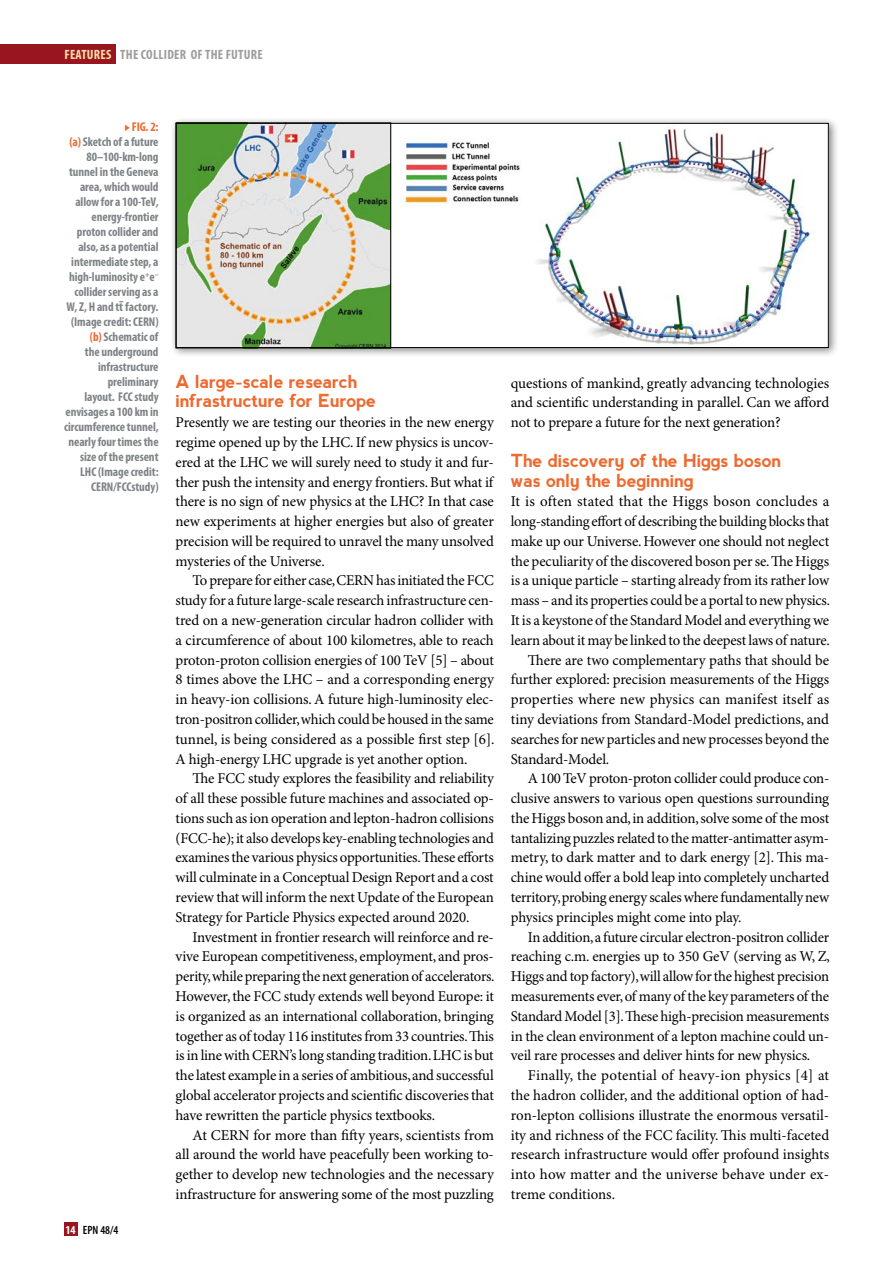
<style>
.page{position:relative;width:893px;height:1263px;background:#fff}
.page>*{position:absolute;margin:0;border:0;box-sizing:border-box;transform-origin:0 0}
.t1{font:700 18px/19.8px "nevis";letter-spacing:-.015em;color:#ed6a30}
.t2{font:15px/19.8px "Minion Pro";letter-spacing:-.01em;color:#000;text-align:justify}
.t3{font:15px "Minion Pro";letter-spacing:.015em;color:#000}
.t4{font:15px "Minion Pro";letter-spacing:.01em;color:#000}
.t5{font:700 condensed 13.5px "Myriad Pro";letter-spacing:.02em;color:#9d9d9c}
.t6{font:700 condensed 12.75px/15px "Myriad Pro";letter-spacing:-.005em;color:#7d8386;text-align:right}
.t7{font:700 condensed 12.75px/21.8px "Myriad Pro";letter-spacing:-.005em;color:#7d8386;scale:.67 1}
.t8{font:600 condensed 12px "Myriad Pro";color:#000}
.t9{font:700 condensed 12px "Myriad Pro";color:#fff}
.s1{color:#fedea9}
.s2{font-family:"Mathematical Pi Six";font-weight:400;font-stretch:normal;font-size:8.7px;color:#ed6a30}
.s3{color:#ed6a30}
</style>
<div class="page">
<div style="left:0;top:45px;width:116px;height:19px;background:#991620"></div>
<div style="left:64px;top:1222px;width:13px;height:14px;background:#991620"></div>
<div style="left:170px;top:117px;width:669px;height:241px;background:#000;opacity:.5"></div>
<img style="left:391px;top:126px;width:432px;height:220px">
<img style="left:178px;top:125px;width:211px;height:221px">
<div style="left:176px;top:123px;width:653px;height:225px;border:1px solid #000"></div>
<p class="t5" style="left:64px;top:47px;width:83px"><span class="s1">FEATURES</span> the collider</p>
<p class="t5" style="left:189px;top:47px;width:45px">ofthefuture</p>
<p class="t6" style="left:67px;top:120px;width:93px"><span class="s2">c</span> <span class="s3">FIG. 2:<br>(a)</span> Sketch of a future<br>80–100-km-long tunnel in the Geneva area, which would allow for a 100-TeV, energy-frontier proton collider and also, as a potential intermediate step, a high-luminosity e<sup>+</sup>e<sup>– </sup>collider serving as a<br>W, Z, H and tt factory.</p>
<p class="t7" style="left:71px;top:290px;width:132px;text-indent:48px">–<br>(Image credit: CERN)</p>
<p class="t6" style="left:64px;top:330px;width:96px"><span class="s3">(b)</span> Schematic of<br>the underground infrastructure preliminary<br>layout. FCC study envisages a 100 km in circumference tunnel, nearly four times the size of the present<br>LHC (Image credit:<br>CERN/FCCstudy)</p>
<p class="t9" style="left:65px;top:1223px;width:12px">14</p>
<p class="t8" style="left:83px;top:1223px;width:37px">EPN 48/4</p>
<p class="t1" style="left:176px;top:371px;width:202px">A large-scale research infrastructure for Europe</p>
<p class="t2" style="left:176px;top:413px;width:320px">Presently we are testing our theories in the new energy regime opened up by the LHC. If new physics is uncov&shy;ered at the LHC we will surely need to study it and fur&shy;ther push the intensity and energy frontiers. But what if there is no sign of new physics at the LHC? In that case new experiments at higher energies but also of greater precision will be required to unravel the many unsolved mysteries of the Universe.</p>
<p class="t2" style="left:176px;top:571px;width:321px;text-indent:17px">To prepare for either case, CERN has initiated the FCC study for a future large-scale research infrastructure cen&shy;tred on a new-generation circular hadron collider with a circumference of about 100 kilometres, able to reach proton-proton collision energies of 100 TeV [5] – about 8 times above the LHC – and a corresponding energy in heavy-ion collisions. A future high-luminosity elec&shy;tron-positron collider, which could be housed in the same tunnel, is being considered as a possible first step [6].<br>A high-energy LHC upgrade is yet another option.</p>
<p class="t2" style="left:176px;top:769px;width:320px;text-indent:17px">The FCC study explores the feasibility and reliability of all these possible future machines and associated op&shy;tions such as ion operation and lepton-hadron collisions (FCC-he); it also develops key-enabling technologies and examines the various physics opportunities. These efforts will culminate in a Conceptual Design Report and a cost review that will inform the next Update of the European Strategy for Particle Physics expected around 2020.</p>
<p class="t2" style="left:176px;top:927px;width:321px;text-indent:17px">Investment in frontier research will reinforce and re&shy;vive European competitiveness, employment, and pros&shy;perity, while preparing the next generation of accelerators.<br>However, the FCC study extends well beyond Europe: it is organized as an international collaboration, bringing together as of today 116 institutes from 33 countries. This is in line with CERN’s long standing tradition. LHC is but the latest example in a series of ambitious, and successful global accelerator projects and scientific discoveries that have rewritten the particle physics textbooks.</p>
<p class="t2" style="left:176px;top:1125px;width:320px;text-indent:17px">At CERN for more than fifty years, scientists from all around the world have peacefully been working to&shy;gether to develop new technologies and the necessary infrastructure for answering some of the most puzzling</p>
<p class="t2" style="left:511px;top:373px;width:320px">questions of mankind, greatly advancing technologies and scientific understanding in parallel. Can we afford not to prepare a future for the next generation?</p>
<p class="t1" style="left:511px;top:450px;width:272px">The discovery of the Higgs boson was only the beginning</p>
<p class="t3" style="left:511px;top:492px;width:320px">It is often stated that the Higgs boson concludes a</p>
<p class="t2" style="left:511px;top:512px;width:320px">long-standing effort of describing the building blocks that</p>
<p class="t2" style="left:511px;top:532px;width:320px">make up our Universe. However one should not neglect</p>
<p class="t2" style="left:511px;top:552px;width:320px">the peculiarity of the discovered boson per se. The Higgs</p>
<p class="t2" style="left:511px;top:571px;width:320px">is a unique particle – starting already from its rather low</p>
<p class="t2" style="left:511px;top:591px;width:321px">mass – and its properties could be a portal to new physics.</p>
<p class="t2" style="left:511px;top:611px;width:320px">It is a keystone of the Standard Model and everything we</p>
<p class="t2" style="left:511px;top:631px;width:320px">learn about it may be linked to the deepest laws of nature.</p>
<p class="t2" style="left:528px;top:650px;width:303px">There are two complementary paths that should be</p>
<p class="t2" style="left:511px;top:670px;width:320px">further explored: precision measurements of the Higgs</p>
<p class="t4" style="left:511px;top:690px;width:320px">properties where new physics can manifest itself as</p>
<p class="t2" style="left:511px;top:710px;width:320px">tiny deviations from Standard-Model predictions, and</p>
<p class="t2" style="left:511px;top:730px;width:320px">searches for new particles and new processes beyond the</p>
<p class="t2" style="left:511px;top:749px;width:100px">Standard-Model.</p>
<p class="t2" style="left:528px;top:769px;width:303px">A 100 TeV proton-proton collider could produce con-</p>
<p class="t2" style="left:511px;top:789px;width:320px">clusive answers to various open questions surrounding</p>
<p class="t2" style="left:511px;top:809px;width:320px">the Higgs boson and, in addition, solve some of the most</p>
<p class="t2" style="left:511px;top:829px;width:320px">tantalizing puzzles related to the matter-antimatter asym-</p>
<p class="t2" style="left:511px;top:848px;width:320px">metry, to dark matter and to dark energy [2]. This ma-</p>
<p class="t2" style="left:511px;top:868px;width:320px">chine would offer a bold leap into completely uncharted</p>
<p class="t2" style="left:511px;top:888px;width:320px">territory, probing energy scales where fundamentally new</p>
<p class="t2" style="left:511px;top:908px;width:232px">physics principles might come into play.</p>
<p class="t2" style="left:528px;top:927px;width:303px">In addition, a future circular electron-positron collider</p>
<p class="t2" style="left:511px;top:947px;width:321px">reaching c.m. energies up to 350 GeV (serving as W, Z,</p>
<p class="t2" style="left:511px;top:967px;width:320px">Higgs and top factory), will allow for the highest precision</p>
<p class="t2" style="left:511px;top:987px;width:320px">measurements ever, of many of the key parameters of the</p>
<p class="t2" style="left:511px;top:1007px;width:320px">Standard Model [3]. These high-precision measurements</p>
<p class="t2" style="left:511px;top:1026px;width:320px">in the clean environment of a lepton machine could un-</p>
<p class="t2" style="left:511px;top:1046px;width:301px">veil rare processes and deliver hints for new physics.</p>
<p class="t3" style="left:528px;top:1066px;width:303px">Finally, the potential of heavy-ion physics [4] at</p>
<p class="t2" style="left:511px;top:1086px;width:320px">the hadron collider, and the additional option of had-</p>
<p class="t2" style="left:511px;top:1106px;width:320px">ron-lepton collisions illustrate the enormous versatil-</p>
<p class="t2" style="left:511px;top:1125px;width:320px">ity and richness of the FCC facility. This multi-faceted</p>
<p class="t2" style="left:511px;top:1145px;width:320px">research infrastructure would offer profound insights</p>
<p class="t4" style="left:511px;top:1165px;width:320px">into how matter and the universe behave under ex-</p>
<p class="t2" style="left:511px;top:1185px;width:106px">treme conditions.</p>
</div>
